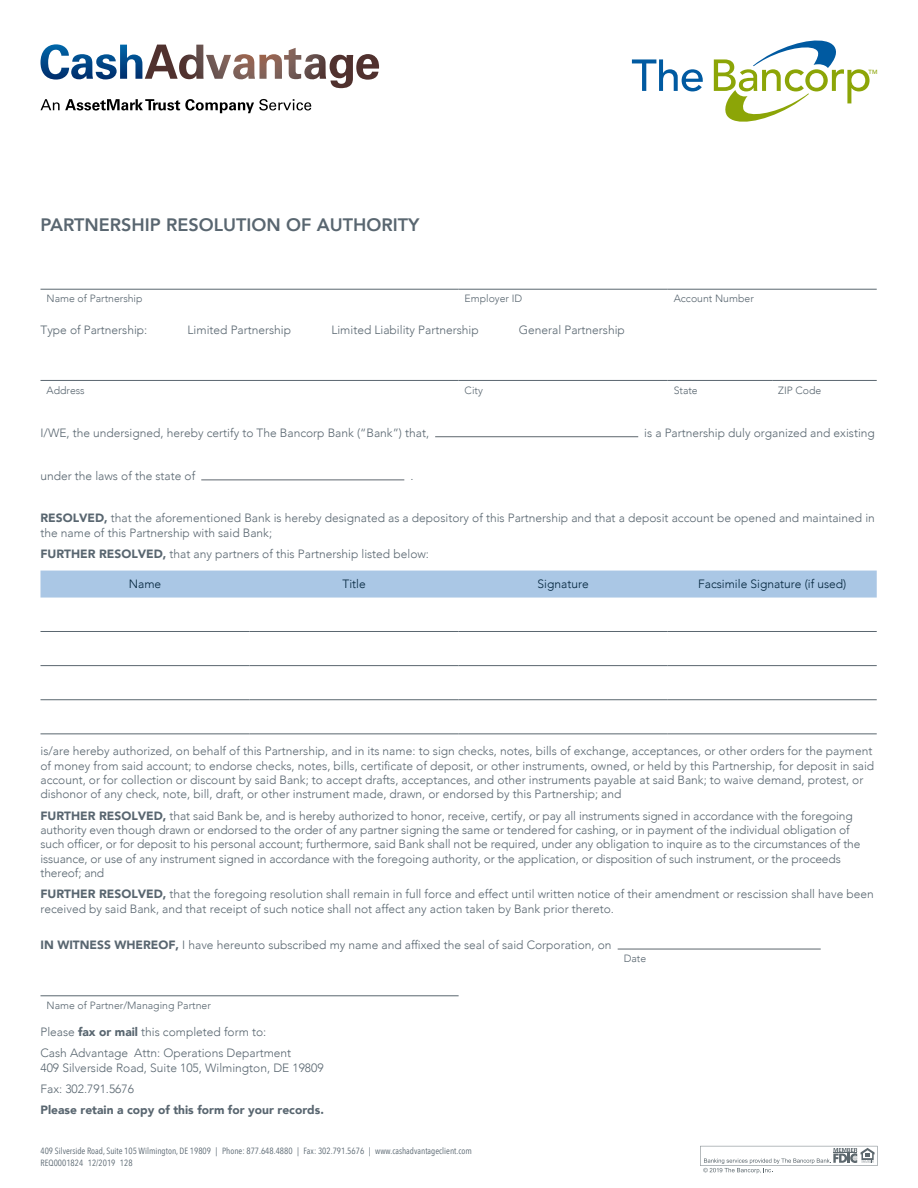
<style>
.page{position:relative;width:918px;height:1188px;background:#fff}
.page>*{position:absolute;margin:0;border:0;box-sizing:border-box;transform-origin:0 0}
.t1{font:800 18px "Avenir";color:#596670}
.t2{font:300 12px/14.4px "Avenir";color:#596670}
.t3{font:300 12px "Avenir";color:#03253d}
.t4{font:900 12px "Avenir";color:#596670}
.t5{font:300 10.5px "Avenir";color:#596670}
.t6{font:9px/12px "Avenir Next Condensed";color:#596670}
.t7{font:500 6px "Avenir";color:#8ca507}
.s1{font-weight:900}
</style>
<div class="page">
<svg style="left:700px;top:1145px;width:178px;height:29px"></svg>
<hr style="left:40px;top:289px;width:419px;height:1px;background:#5a666f">
<hr style="left:459px;top:289px;width:209px;height:1px;background:#5a666f">
<hr style="left:668px;top:289px;width:209px;height:1px;background:#5a666f">
<hr style="left:40px;top:380px;width:419px;height:1px;background:#5a666f">
<hr style="left:459px;top:380px;width:209px;height:1px;background:#5a666f">
<hr style="left:668px;top:380px;width:104px;height:1px;background:#5a666f">
<hr style="left:772px;top:380px;width:105px;height:1px;background:#5a666f">
<hr style="left:435px;top:436px;width:203px;height:1px;background:#5e676e">
<hr style="left:201px;top:480px;width:203px;height:1px;background:#5e676e">
<div style="left:40px;top:571px;width:837px;height:27px;background:#aac7e5"></div>
<hr style="left:40px;top:631px;width:210px;height:1px;background:#5a666f">
<hr style="left:250px;top:631px;width:209px;height:1px;background:#5a666f">
<hr style="left:459px;top:631px;width:209px;height:1px;background:#5a666f">
<hr style="left:668px;top:631px;width:209px;height:1px;background:#5a666f">
<hr style="left:40px;top:665px;width:210px;height:1px;background:#5a666f">
<hr style="left:250px;top:665px;width:209px;height:1px;background:#5a666f">
<hr style="left:459px;top:665px;width:209px;height:1px;background:#5a666f">
<hr style="left:668px;top:665px;width:209px;height:1px;background:#5a666f">
<hr style="left:40px;top:699px;width:210px;height:1px;background:#5a666f">
<hr style="left:250px;top:699px;width:209px;height:1px;background:#5a666f">
<hr style="left:459px;top:699px;width:209px;height:1px;background:#5a666f">
<hr style="left:668px;top:699px;width:209px;height:1px;background:#5a666f">
<hr style="left:40px;top:734px;width:210px;height:1px;background:#5a666f">
<hr style="left:250px;top:734px;width:209px;height:1px;background:#5a666f">
<hr style="left:459px;top:734px;width:209px;height:1px;background:#5a666f">
<hr style="left:668px;top:734px;width:209px;height:1px;background:#5a666f">
<hr style="left:618px;top:949px;width:203px;height:1px;background:#5e676e">
<hr style="left:40px;top:996px;width:419px;height:1px;background:#5a666f">
<svg style="left:41px;top:99px;width:270px;height:14px"></svg>
<svg style="left:40px;top:44px;width:339px;height:44px"></svg>
<svg style="left:632px;top:59px;width:71px;height:32px"></svg>
<svg style="left:714px;top:40px;width:156px;height:82px"></svg>
<h1 class="t1" style="left:40px;top:210px;width:380px">PARTNERSHIP RESOLUTION OF AUTHORITY</h1>
<p class="t5" style="left:46px;top:293px;width:98px">Name of Partnership</p>
<p class="t5" style="left:465px;top:293px;width:59px">Employer ID</p>
<p class="t5" style="left:674px;top:293px;width:82px">Account Number</p>
<p class="t2" style="left:40px;top:322px;width:108px">Type of Partnership:</p>
<p class="t2" style="left:188px;top:322px;width:105px">Limited Partnership</p>
<p class="t2" style="left:331px;top:322px;width:149px">Limited Liability Partnership</p>
<p class="t2" style="left:519px;top:322px;width:108px">General Partnership</p>
<p class="t7" style="left:869px;top:67px;width:10px">TM</p>
<p class="t5" style="left:46px;top:384px;width:40px">Address</p>
<p class="t5" style="left:465px;top:384px;width:20px">City</p>
<p class="t5" style="left:674px;top:384px;width:26px">State</p>
<p class="t5" style="left:778px;top:384px;width:45px">ZIP Code</p>
<p class="t2" style="left:40px;top:425px;width:390px">I/WE, the undersigned, hereby certify to The Bancorp Bank (“Bank”) that,</p>
<p class="t2" style="left:644px;top:425px;width:232px">is a Partnership duly organized and existing</p>
<p class="t2" style="left:41px;top:469px;width:156px">under the laws of the state of</p>
<p class="t2" style="left:410px;top:469px;width:5px">.</p>
<p class="t2" style="left:40px;top:511px;width:836px"><span class="s1">RESOLVED,</span> that the aforementioned Bank is hereby designated as a depository of this Partnership and that a deposit account be opened and maintained in the name of this Partnership with said Bank;</p>
<p class="t2" style="left:40px;top:546px;width:390px"><span class="s1">FURTHER RESOLVED,</span> that any partners of this Partnership listed below:</p>
<p class="t3" style="left:129px;top:577px;width:34px">Name</p>
<p class="t3" style="left:342px;top:577px;width:25px">Title</p>
<p class="t3" style="left:538px;top:577px;width:53px">Signature</p>
<p class="t3" style="left:698px;top:577px;width:150px">Facsimile Signature (if used)</p>
<p class="t2" style="left:40px;top:744px;width:835px">is/are hereby authorized, on behalf of this Partnership, and in its name: to sign checks, notes, bills of exchange, acceptances, or other orders for the payment of money from said account; to endorse checks, notes, bills, certificate of deposit, or other instruments, owned, or held by this Partnership, for deposit in said account, or for collection or discount by said Bank; to accept drafts, acceptances, and other instruments payable at said Bank; to waive demand, protest, or dishonor of any check, note, bill, draft, or other instrument made, drawn, or endorsed by this Partnership; and</p>
<p class="t2" style="left:40px;top:808px;width:821px"><span class="s1">FURTHER RESOLVED,</span> that said Bank be, and is hereby authorized to honor, receive, certify, or pay all instruments signed in accordance with the foregoing authority even though drawn or endorsed to the order of any partner signing the same or tendered for cashing, or in payment of the individual obligation of such officer, or for deposit to his personal account; furthermore, said Bank shall not be required, under any obligation to inquire as to the circumstances of the issuance, or use of any instrument signed in accordance with the foregoing authority, or the application, or disposition of such instrument, or the proceeds thereof; and</p>
<p class="t2" style="left:40px;top:887px;width:835px"><span class="s1">FURTHER RESOLVED,</span> that the foregoing resolution shall remain in full force and effect until written notice of their amendment or rescission shall have been received by said Bank, and that receipt of such notice shall not affect any action taken by Bank prior thereto.</p>
<p class="t2" style="left:40px;top:938px;width:573px"><span class="s1">IN WITNESS WHEREOF,</span> I have hereunto subscribed my name and affixed the seal of said Corporation, on</p>
<p class="t5" style="left:624px;top:952px;width:24px">Date</p>
<p class="t5" style="left:46px;top:999px;width:166px">Name of Partner/Managing Partner</p>
<p class="t2" style="left:40px;top:1021px;width:252px;line-height:21.1px">Please <span class="s1">fax or mail</span> this completed form to:<br>Cash Advantage Attn: Operations Department</p>
<p class="t2" style="left:40px;top:1057px;width:285px;line-height:21.1px">409 Silverside Road, Suite 105, Wilmington, DE 19809<br>Fax: 302.791.5676</p>
<p class="t4" style="left:40px;top:1100px;width:285px">Please retain a copy of this form for your records.</p>
<p class="t6" style="left:40px;top:1144px;width:433px">409 Silverside Road, Suite 105 Wilmington, DE 19809 | Phone: 877.648.4880 | Fax: 302.791.5676 | www.cashadvantageclient.com<br>REQ0001824 12/2019 128</p>
</div>
